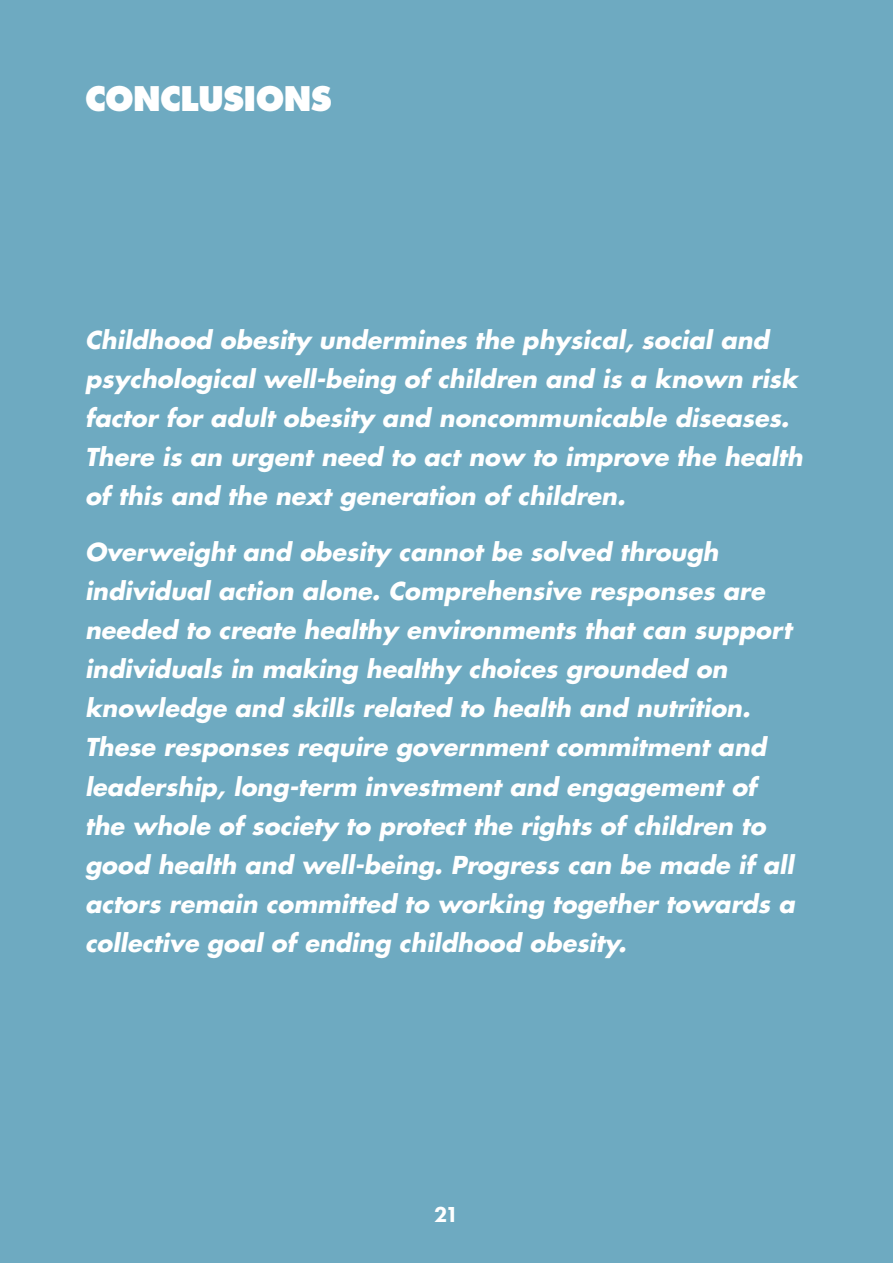
<style>
.page{position:relative;width:893px;height:1263px;background:#6eaac1}
.page>*{position:absolute;margin:0;border:0;box-sizing:border-box;transform-origin:0 0}
.t1{font:800 33px "Futura";letter-spacing:-.02em;color:#fff;scale:.96 1}
.t2{font:italic 700 24px/39px "Futura";color:#fff}
.t3{font:800 22.5px "Futura PT";color:#fff}
</style>
<div class="page">
<h1 class="t1" style="left:85px;top:79px;width:258px">CONCLUSIONS</h1>
<p class="t2" style="left:85px;top:319px;width:719px">Childhood obesity undermines the physical, social and psychological well-being of children and is a known risk factor for adult obesity and noncommunicable diseases.<br>There is an urgent need to act now to improve the health of this and the next generation of children.</p>
<p class="t2" style="left:85px;top:532px;width:711px">Overweight and obesity cannot be solved through individual action alone. Comprehensive responses are needed to create healthy environments that can support individuals in making healthy choices grounded on knowledge and skills related to health and nutrition.<br>These responses require government commitment and leadership, long-term investment and engagement of the whole of society to protect the rights of children to good health and well-being. Progress can be made if all actors remain committed to working together towards a collective goal of ending childhood obesity.</p>
<p class="t3" style="left:434px;top:1201px;width:26px">21</p>
</div>
